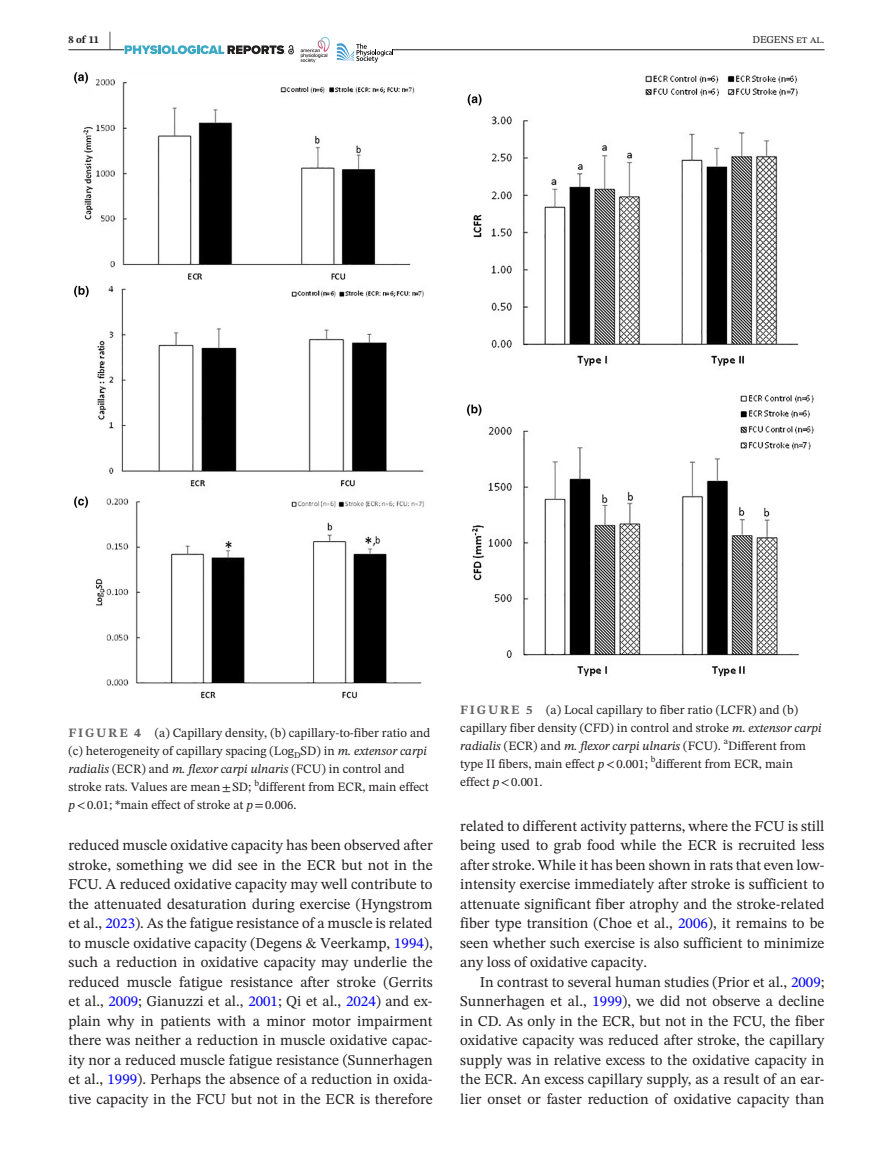
<style>
.page{position:relative;width:893px;height:1174px;background:#fff}
.page>*{position:absolute;margin:0;border:0;box-sizing:border-box;transform-origin:0 0}
.t1{font:15px/19.5px "STIX Two Text";color:#231f20;text-align:justify}
.t2{font:12.75px/18px "STIX Two Text";color:#231f20}
.t3{font:10.5px "STIX Two Text";color:#231f20}
.t4{font:700 10.5px "STIX Two Text";color:#231f20}
.t5{font:8.85px "STIX Two Text";color:#231f20}
.s1{font-size:21px}
.s2{font-weight:700;color:#636366}
.s3{font-style:italic}
.s4{font-family:"STIX"}
.s5{color:#00f}
</style>
<div class="page">
<hr style="left:68px;top:49px;width:756px;height:1px;background:#231f20">
<div style="left:125px;top:37px;width:268px;height:26px;background:#fff"></div>
<svg style="left:125px;top:45px;width:169px;height:10px"></svg>
<svg style="left:337px;top:43px;width:56px;height:20px"></svg>
<img style="left:320px;top:37px;width:10px;height:14px">
<svg style="left:301px;top:40px;width:26px;height:23px"></svg>
<img style="left:467px;top:75px;width:347px;height:602px">
<img style="left:74px;top:72px;width:350px;height:627px">
<p class="t4" style="left:68px;top:32px;width:44px">8 of 11 <span class="s1">|</span></p>
<p class="t3" style="left:752px;top:32px;width:74px">DEGENS et al.</p>
<p class="t2" style="left:68px;top:724px;width:363px"><span class="s2">FIGURE 4</span> (a) Capillary density, (b) capillary-to-fiber ratio and (c) heterogeneity of capillary spacing (Log<sub>D</sub>SD) in <span class="s3">m. extensor carpi radialis</span> (ECR) and <span class="s3">m. flexor carpi ulnaris</span> (FCU) in control and stroke rats. Values are mean<span class="s4">±</span>SD; <sup>b</sup>different from ECR, main effect <span class="s3">p</span><span class="s4">&lt;</span>0.01; *main effect of stroke at <span class="s3">p</span><span class="s4">=</span>0.006.</p>
<p class="t1" style="left:68px;top:835px;width:366px">reduced muscle oxidative capacity has been observed after stroke, something we did see in the ECR but not in the FCU. A reduced oxidative capacity may well contribute to the attenuated desaturation during exercise (Hyngstrom et al., <span class="s5">2023</span>). As the fatigue resistance of a muscle is related to muscle oxidative capacity (Degens &amp; Veerkamp, <span class="s5">1994</span>), such a reduction in oxidative capacity may underlie the reduced muscle fatigue resistance after stroke (Gerrits et al., <span class="s5">2009</span>; Gianuzzi et al., <span class="s5">2001</span>; Qi et al., <span class="s5">2024</span>) and ex&shy;plain why in patients with a minor motor impairment there was neither a reduction in muscle oxidative capac&shy;ity nor a reduced muscle fatigue resistance (Sunnerhagen et al., <span class="s5">1999</span>). Perhaps the absence of a reduction in oxida&shy;tive capacity in the FCU but not in the ECR is therefore</p>
<p class="t2" style="left:460px;top:700px;width:363px"><span class="s2">FIGURE 5</span> (a) Local capillary to fiber ratio (LCFR) and (b) capillary fiber density (CFD) in control and stroke <span class="s3">m. extensor carpi radialis</span> (ECR) and <span class="s3">m. flexor carpi ulnaris</span> (FCU).</p>
<p class="t5" style="left:724px;top:734px;width:6px">a</p>
<p class="t2" style="left:728px;top:736px;width:79px">Different from</p>
<p class="t2" style="left:460px;top:754px;width:189px">type II fibers, main effect <span class="s3">p</span><span class="s4">&lt;</span>0.001;</p>
<p class="t5" style="left:651px;top:752px;width:6px">b</p>
<p class="t2" style="left:655px;top:754px;width:139px">different from ECR, main</p>
<p class="t2" style="left:460px;top:772px;width:84px">effect <span class="s3">p</span><span class="s4">&lt;</span>0.001.</p>
<p class="t1" style="left:460px;top:816px;width:366px">related to different activity patterns, where the FCU is still being used to grab food while the ECR is recruited less after stroke. While it has been shown in rats that even low&shy;intensity exercise immediately after stroke is sufficient to attenuate significant fiber atrophy and the stroke-related fiber type transition (Choe et al., <span class="s5">2006</span>), it remains to be seen whether such exercise is also sufficient to minimize any loss of oxidative capacity.</p>
<p class="t1" style="left:460px;top:972px;width:366px;text-indent:20px">In contrast to several human studies (Prior et al., <span class="s5">2009</span>; Sunnerhagen et al., <span class="s5">1999</span>), we did not observe a decline in CD. As only in the ECR, but not in the FCU, the fiber oxidative capacity was reduced after stroke, the capillary supply was in relative excess to the oxidative capacity in the ECR. An excess capillary supply, as a result of an ear&shy;lier onset or faster reduction of oxidative capacity than</p>
</div>
